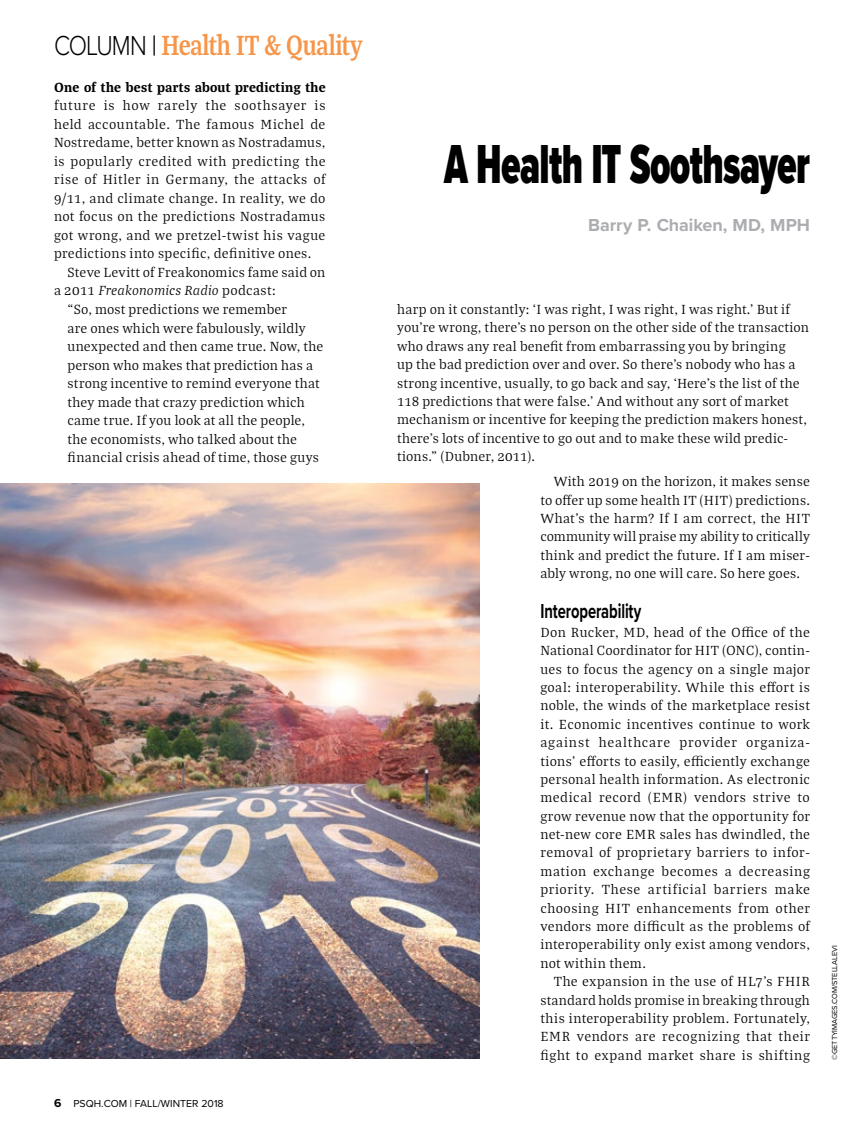
<style>
.page{position:relative;width:864px;height:1134px;background:#fff}
.page>*{position:absolute;margin:0;border:0;box-sizing:border-box;transform-origin:0 0}
.t1{font:900 57px "Proxima Nova Cond";letter-spacing:-.015em;color:#000;scale:.7 1}
.t2{font:700 30px "Bagatela";letter-spacing:-.015em;color:#f79548;scale:.84 1}
.t3{font:700 21px "Proxima Nova";letter-spacing:-.005em;color:#000;scale:.7 1}
.t4{font:700 18px "Proxima Nova";letter-spacing:-.005em;color:#abadb0}
.t5{font:300 14.25px/18.5px "Bagatela";letter-spacing:.02em;color:#000;text-align:justify}
.t6{font:14.25px "Bagatela Dark";letter-spacing:.02em;color:#000}
.t7{font:300 14.25px "Bagatela";letter-spacing:.04em;color:#000}
.t8{font:300 14.25px "Bagatela";letter-spacing:.05em;color:#000}
.t9{font:italic 300 14.25px "Bagatela";letter-spacing:.01em;color:#000}
.t10{font:10.5px "Proxima Nova";color:#000}
.t11{font:7.5px "Proxima Nova";letter-spacing:-.01em;color:#000}
.s1{font-family:"Proxima Nova";font-weight:300;font-size:28.5px;color:#000}
.s2{font-family:"Proxima Nova";font-weight:400;font-size:28.5px;color:#000}
.s3{font-style:normal}
.s4{font-weight:700;font-size:12px}
</style>
<div class="page">
<img style="left:0;top:484px;width:480px;height:575px">
<h2 class="t2" style="left:54px;top:25px;width:369px"><span class="s1">COLUMN</span> <span class="s2">|</span> Health IT &amp; Quality</h2>
<p class="t6" style="left:54px;top:77px;width:273px">One of the best parts about predicting the</p>
<p class="t8" style="left:54px;top:96px;width:273px">future is how rarely the soothsayer is</p>
<p class="t5" style="left:54px;top:114px;width:273px">held accountable. The famous Michel de</p>
<p class="t5" style="left:54px;top:133px;width:273px">Nostredame, better known as Nostradamus,</p>
<p class="t5" style="left:54px;top:151px;width:273px">is popularly credited with predicting the</p>
<p class="t7" style="left:54px;top:171px;width:273px">rise of Hitler in Germany, the attacks of</p>
<p class="t5" style="left:54px;top:188px;width:273px">9/11, and climate change. In reality, we do</p>
<p class="t5" style="left:54px;top:207px;width:273px">not focus on the predictions Nostradamus</p>
<p class="t5" style="left:54px;top:225px;width:273px">got wrong, and we pretzel-twist his vague</p>
<p class="t5" style="left:54px;top:244px;width:259px">predictions into specific, definitive ones.</p>
<p class="t5" style="left:67px;top:262px;width:260px">Steve Levitt of Freakonomics fame said on</p>
<p class="t9" style="left:54px;top:281px;width:223px"><span class="s3">a 2011</span> Freakonomics Radio <span class="s3">podcast:</span></p>
<p class="t5" style="left:67px;top:300px;width:221px">“So, most predictions we remember</p>
<p class="t5" style="left:67px;top:318px;width:240px">are ones which were fabulously, wildly</p>
<p class="t5" style="left:67px;top:337px;width:257px">unexpected and then came true. Now, the</p>
<p class="t5" style="left:67px;top:355px;width:247px">person who makes that prediction has a</p>
<p class="t5" style="left:67px;top:374px;width:254px">strong incentive to remind everyone that</p>
<p class="t5" style="left:67px;top:392px;width:239px">they made that crazy prediction which</p>
<p class="t5" style="left:67px;top:411px;width:239px">came true. If you look at all the people,</p>
<p class="t5" style="left:67px;top:429px;width:231px">the economists, who talked about the</p>
<p class="t5" style="left:67px;top:448px;width:253px">financial crisis ahead of time, those guys</p>
<p class="t10" style="left:54px;top:1095px;width:171px"><span class="s4">6</span> PSQH.COM | FALL/WINTER 2018</p>
<h1 class="t1" style="left:444px;top:122px;width:524px">A Health IT Soothsayer</h1>
<p class="t4" style="left:588px;top:211px;width:223px">Barry P. Chaiken, MD, MPH</p>
<p class="t5" style="left:397px;top:300px;width:413px;text-align:left">harp on it constantly: ‘I was right, I was right, I was right.’ But if you’re wrong, there’s no person on the other side of the transaction who draws any real benefit from embarrassing you by bringing<br>up the bad prediction over and over. So there’s nobody who has a strong incentive, usually, to go back and say, ‘Here’s the list of the 118 predictions that were false.’ And without any sort of market mechanism or incentive for keeping the prediction makers honest, there’s lots of incentive to go out and to make these wild predic&shy;tions.” (Dubner, 2011).</p>
<p class="t5" style="left:540px;top:472px;width:271px;text-indent:13px">With 2019 on the horizon, it makes sense to offer up some health IT (HIT) predictions.<br>What’s the harm? If I am correct, the HIT community will praise my ability to critically think and predict the future. If I am miser&shy;ably wrong, no one will care. So here goes.</p>
<h3 class="t3" style="left:540px;top:596px;width:146px">Interoperability</h3>
<p class="t5" style="left:540px;top:622px;width:271px">Don Rucker, MD, head of the Office of the National Coordinator for HIT (ONC), contin&shy;ues to focus the agency on a single major goal: interoperability. While this effort is noble, the winds of the marketplace resist it. Economic incentives continue to work against healthcare provider organiza&shy;tions’ efforts to easily, efficiently exchange personal health information. As electronic medical record (EMR) vendors strive to grow revenue now that the opportunity for net-new core EMR sales has dwindled, the removal of proprietary barriers to infor&shy;mation exchange becomes a decreasing priority. These artificial barriers make choosing HIT enhancements from other vendors more difficult as the problems of interoperability only exist among vendors, not within them.</p>
<p class="t5" style="left:540px;top:972px;width:271px;text-indent:13px">The expansion in the use of HL7’s FHIR standard holds promise in breaking through this interoperability problem. Fortunately, EMR vendors are recognizing that their fight to expand market share is shifting</p>
<p class="t11" style="left:829px;top:1060px;width:116px;rotate:-90deg">©GETTYIMAGES.COM/STELLALEVI</p>
</div>
